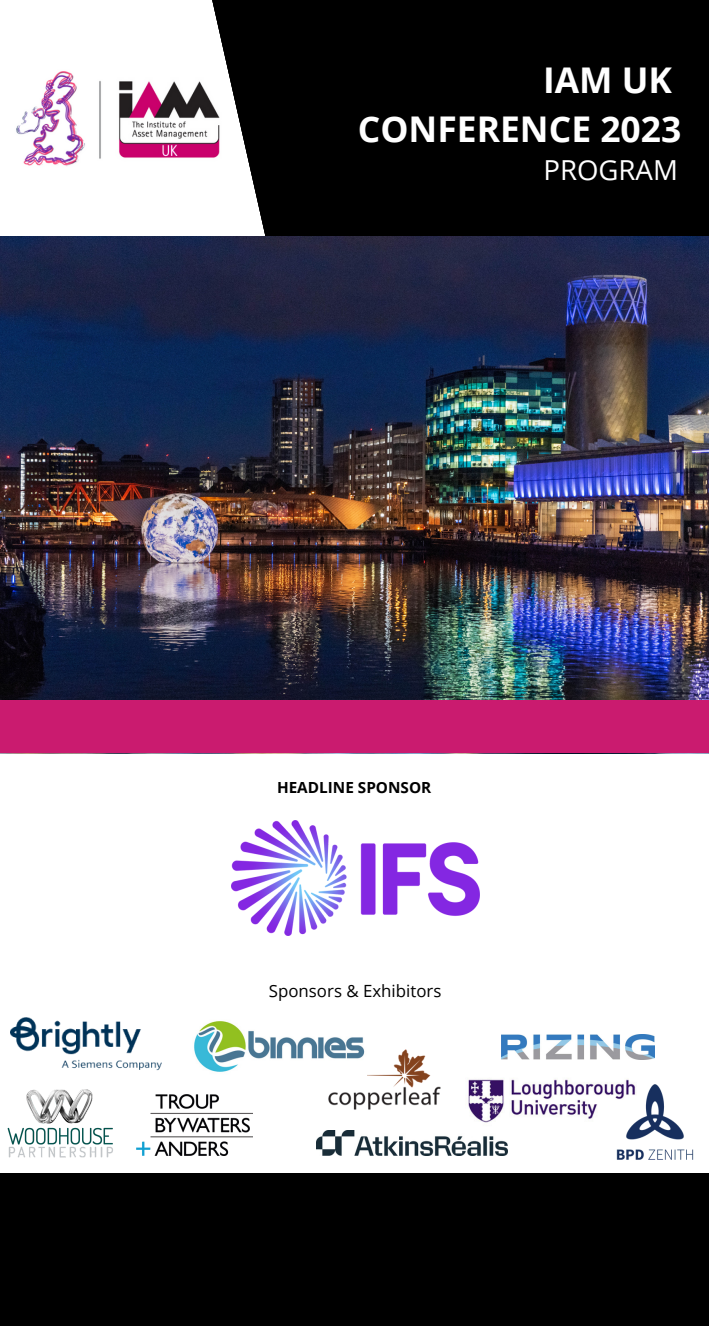
<style>
.page{position:relative;width:709px;height:1326px;background:#fff}
.page>*{position:absolute;margin:0;border:0;box-sizing:border-box;transform-origin:0 0}
.t1{font:700 35.44px "Open Sans";color:#fff}
.t2{font:27.56px "Open Sans";color:#fff}
.t3{font:16.8px "Open Sans";color:#000}
.t4{font:700 15.31px "Open Sans";color:#000}
</style>
<div class="page">
<div style="left:0;top:0;width:709px;height:266px;background:#000"></div>
<svg style="left:0;top:0;width:279px;height:237px;fill:#fff"></svg>
<div style="left:0;top:699px;width:709px;height:54px;background:#ca1b6f"></div>
<img style="left:231px;top:820px;width:248px;height:115px">
<img style="left:328px;top:1049px;width:113px;height:61px">
<img style="left:502px;top:1034px;width:153px;height:25px">
<img style="left:136px;top:1094px;width:117px;height:62px">
<img style="left:468px;top:1079px;width:161px;height:44px">
<img style="left:10px;top:65px;width:216px;height:107px">
<div style="left:0;top:1173px;width:709px;height:153px;background:#000"></div>
<img style="left:0;top:237px;width:709px;height:463px">
<img style="left:7px;top:1089px;width:106px;height:69px">
<img style="left:10px;top:1017px;width:152px;height:54px">
<img style="left:316px;top:1130px;width:191px;height:25px">
<img style="left:613px;top:1080px;width:81px;height:80px">
<img style="left:194px;top:1021px;width:173px;height:55px">
<p class="t1" style="left:543px;top:55px;width:131px">IAM UK</p>
<p class="t1" style="left:358px;top:104px;width:325px">CONFERENCE 2023</p>
<p class="t2" style="left:543px;top:151px;width:136px">PROGRAM</p>
<p class="t4" style="left:277px;top:776px;width:156px">HEADLINE SPONSOR</p>
<p class="t3" style="left:269px;top:978px;width:174px">Sponsors &amp; Exhibitors</p>
</div>
